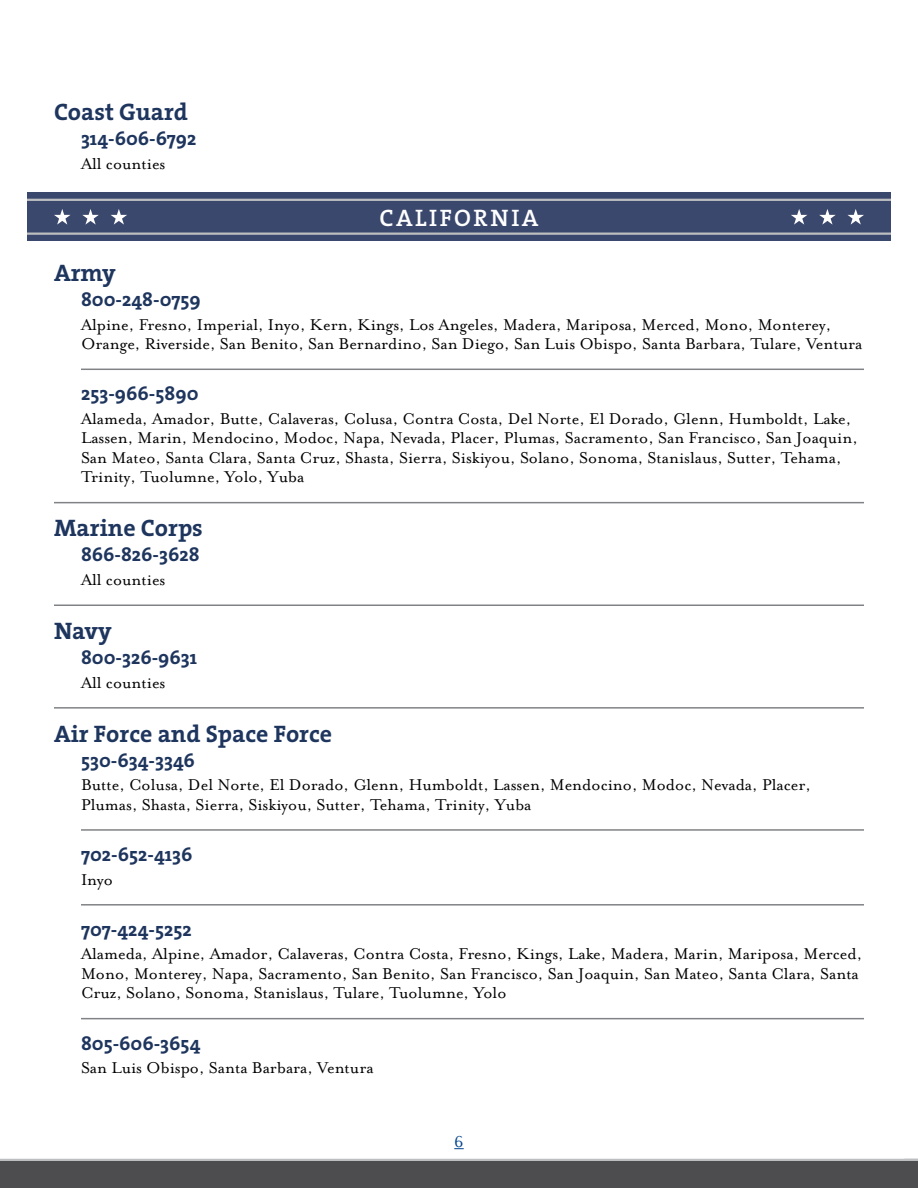
<style>
.page{position:relative;width:918px;height:1188px;background:#fff}
.page>*{position:absolute;margin:0;border:0;box-sizing:border-box;transform-origin:0 0}
.t1{font:700 24px "The Serif";color:#1e355e}
.t2{font:24px "The Serif Semi Bold Caps";letter-spacing:.1em;color:#fff}
.t3{font:700 19.5px "The Serif";color:#1e355e}
.t4{font:18px/19.5px "Mrs Eaves Roman";color:#000}
.t5{font:18px "Mrs Eaves Roman";color:#00438c}
</style>
<div class="page">
<div style="left:0;top:1161px;width:918px;height:27px;background:#4d4d4f"></div>
<hr style="left:0;top:1159px;width:918px;height:2px;background:#bcbec0">
<div style="left:27px;top:192px;width:864px;height:49px;background:#3b486d"></div>
<svg style="left:111px;top:209px;width:16px;height:16px"></svg>
<svg style="left:82px;top:209px;width:17px;height:16px"></svg>
<svg style="left:54px;top:209px;width:16px;height:16px"></svg>
<svg style="left:848px;top:209px;width:16px;height:16px"></svg>
<svg style="left:819px;top:209px;width:17px;height:16px"></svg>
<svg style="left:791px;top:209px;width:16px;height:16px"></svg>
<hr style="left:27px;top:199px;width:864px;height:2px;background:#bcbec0">
<hr style="left:27px;top:233px;width:864px;height:2px;background:#bcbec0">
<hr style="left:81px;top:369px;width:783px;height:1px;background:#808285">
<hr style="left:54px;top:502px;width:810px;height:1px;background:#808285">
<hr style="left:54px;top:604px;width:810px;height:2px;background:#808285">
<hr style="left:54px;top:707px;width:810px;height:2px;background:#808285">
<hr style="left:81px;top:829px;width:783px;height:2px;background:#808285">
<hr style="left:81px;top:904px;width:783px;height:2px;background:#808285">
<hr style="left:81px;top:1018px;width:783px;height:1px;background:#808285">
<h3 class="t1" style="left:54px;top:92px;width:135px">Coast Guard</h3>
<p class="t3" style="left:81px;top:122px;width:117px">314-606-6792</p>
<p class="t4" style="left:81px;top:154px;width:86px">All counties</p>
<h2 class="t2" style="left:380px;top:198px;width:160px">CALIFORNIA</h2>
<h3 class="t1" style="left:54px;top:253px;width:63px">Army</h3>
<p class="t3" style="left:81px;top:283px;width:121px">800-248-0759</p>
<p class="t4" style="left:81px;top:315px;width:783px">Alpine, Fresno, Imperial, Inyo, Kern, Kings, Los Angeles, Madera, Mariposa, Merced, Mono, Monterey,<br>Orange, Riverside, San Benito, San Bernardino, San Diego, San Luis Obispo, Santa Barbara, Tulare, Ventura</p>
<p class="t3" style="left:81px;top:377px;width:119px">253-966-5890</p>
<p class="t4" style="left:81px;top:409px;width:779px">Alameda, Amador, Butte, Calaveras, Colusa, Contra Costa, Del Norte, El Dorado, Glenn, Humboldt, Lake, Lassen, Marin, Mendocino, Modoc, Napa, Nevada, Placer, Plumas, Sacramento, San Francisco, San Joaquin, San Mateo, Santa Clara, Santa Cruz, Shasta, Sierra, Siskiyou, Solano, Sonoma, Stanislaus, Sutter, Tehama, Trinity, Tuolumne, Yolo, Yuba</p>
<h3 class="t1" style="left:54px;top:508px;width:150px">Marine Corps</h3>
<p class="t3" style="left:81px;top:539px;width:120px">866-826-3628</p>
<p class="t4" style="left:81px;top:570px;width:86px">All counties</p>
<h3 class="t1" style="left:54px;top:611px;width:59px">Navy</h3>
<p class="t3" style="left:81px;top:641px;width:118px">800-326-9631</p>
<p class="t4" style="left:81px;top:673px;width:86px">All counties</p>
<h3 class="t1" style="left:54px;top:713px;width:280px">Air Force and Space Force</h3>
<p class="t3" style="left:81px;top:744px;width:115px">530-634-3346</p>
<p class="t4" style="left:81px;top:775px;width:732px">Butte, Colusa, Del Norte, El Dorado, Glenn, Humboldt, Lassen, Mendocino, Modoc, Nevada, Placer,<br>Plumas, Shasta, Sierra, Siskiyou, Sutter, Tehama, Trinity, Yuba</p>
<p class="t3" style="left:81px;top:838px;width:113px">702-652-4136</p>
<p class="t4" style="left:81px;top:870px;width:34px">Inyo</p>
<p class="t3" style="left:81px;top:913px;width:112px">707-424-5252</p>
<p class="t4" style="left:81px;top:945px;width:783px">Alameda, Alpine, Amador, Calaveras, Contra Costa, Fresno, Kings, Lake, Madera, Marin, Mariposa, Merced,<br>Mono, Monterey, Napa, Sacramento, San Benito, San Francisco, San Joaquin, San Mateo, Santa Clara, Santa<br>Cruz, Solano, Sonoma, Stanislaus, Tulare, Tuolumne, Yolo</p>
<p class="t3" style="left:81px;top:1027px;width:121px">805-606-3654</p>
<p class="t4" style="left:81px;top:1058px;width:294px">San Luis Obispo, Santa Barbara, Ventura</p>
<p class="t5" style="left:454px;top:1132px;width:11px">6</p>
</div>
